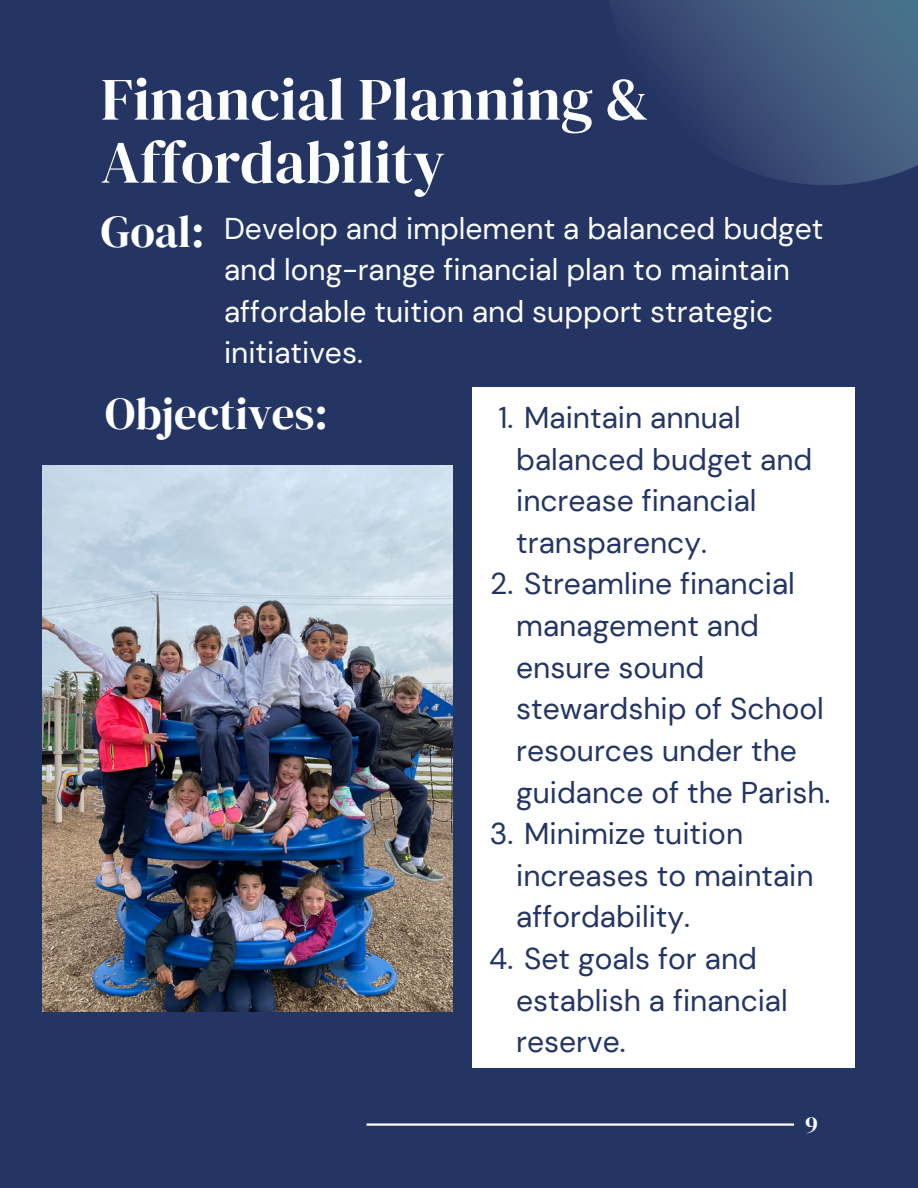
<style>
.page{position:relative;width:918px;height:1188px;background:#243564}
.page>*{position:absolute;margin:0;border:0;box-sizing:border-box;transform-origin:0 0}
.t1{font:60px/63px "DM Serif Display";color:#fdfdfd}
.t2{font:45px "DM Serif Display";color:#fff}
.t3{font:30px/41.7px "DM Sans";color:#243564}
.t4{font:30px/41.7px "DM Sans";color:#fdfdfd}
.t5{font:24px "DM Serif Display";color:#fdfdfd}
</style>
<div class="page">
<hr style="left:367px;top:1123px;width:427px;height:3px;background:#fdfdfd">
<svg style="left:617px;top:0;width:301px;height:185px"></svg>
<div style="left:472px;top:387px;width:383px;height:681px;background:#fff"></div>
<img style="left:43px;top:466px;width:409px;height:545px">
<p class="t1" style="left:101px;top:67px;width:550px">Financial Planning &amp;<br>Affordability</p>
<p class="t4" style="left:224px;top:207px;width:601px">Develop and implement a balanced budget and long-range financial plan to maintain affordable tuition and support strategic initiatives.</p>
<p class="t2" style="left:105px;top:382px;width:224px">Objectives:</p>
<p class="t2" style="left:101px;top:201px;width:105px">Goal:</p>
<p class="t3" style="left:516px;top:397px;width:298px;text-indent:-18px">1. Maintain annual balanced budget and increase financial transparency.</p>
<p class="t3" style="left:516px;top:563px;width:316px;text-indent:-26px">2. Streamline financial management and ensure sound stewardship of School resources under the guidance of the Parish.</p>
<p class="t3" style="left:516px;top:813px;width:299px;text-indent:-26px">3. Minimize tuition increases to maintain affordability.</p>
<p class="t3" style="left:516px;top:938px;width:273px;text-indent:-27px">4. Set goals for and establish a financial reserve.</p>
<p class="t5" style="left:805px;top:1108px;width:14px">9</p>
</div>
